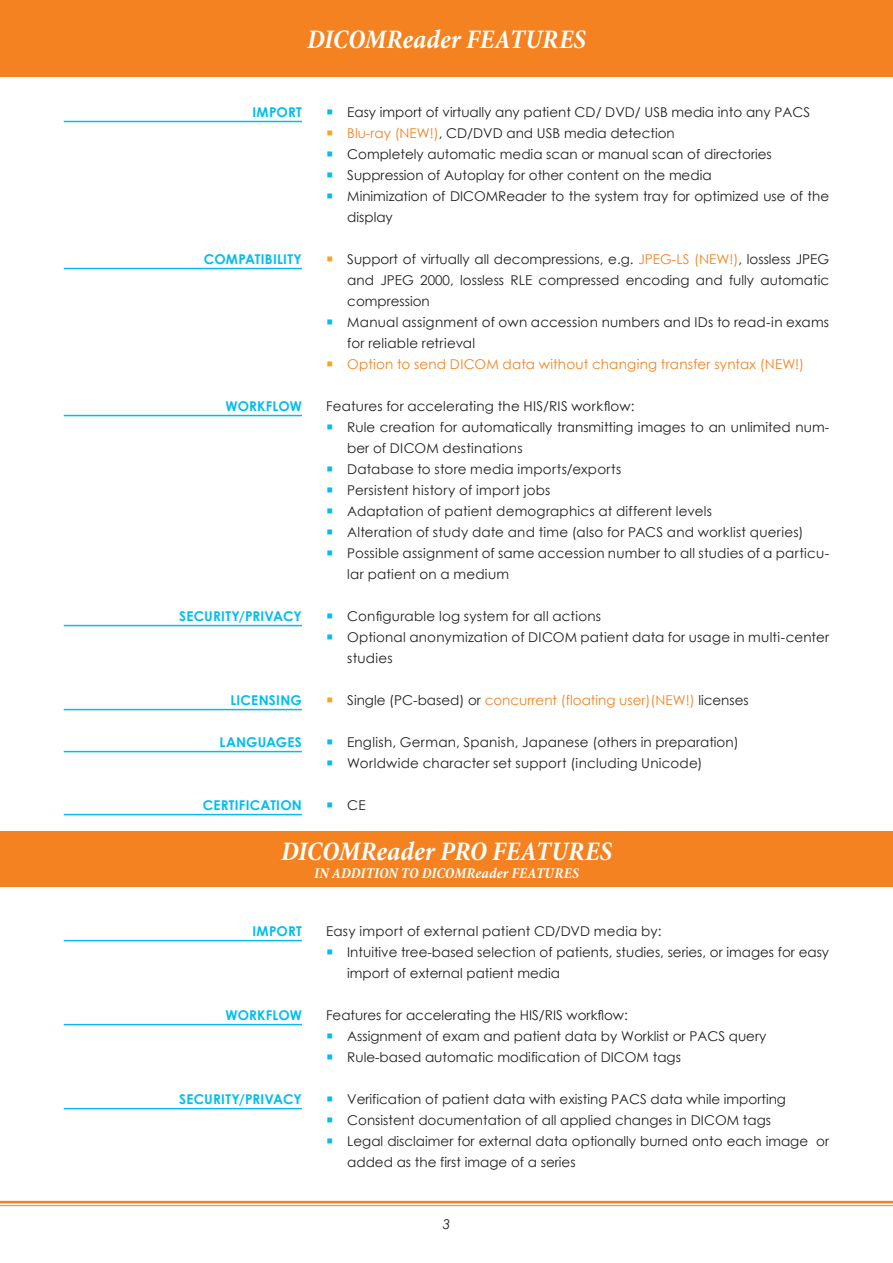
<style>
.page{position:relative;width:893px;height:1263px;background:#fff}
.page>*{position:absolute;margin:0;border:0;box-sizing:border-box;transform-origin:0 0}
.t1{font:italic 700 condensed 27px "Minion Pro";color:#fff}
.t2{font:italic 700 condensed 15px "Minion Pro";letter-spacing:.01em;color:#fff}
.t3{font:13.5px/21px "Century Gothic";color:#231f20}
.t4{font:13.5px/21px "Century Gothic";letter-spacing:.02em;color:#231f20}
.t5{font:13.5px "Century Gothic";color:#f58220}
.t6{font:700 13.5px "Century Gothic";letter-spacing:.015em;color:#01bdf2}
.t7{font:italic 13.5px "Century Gothic";color:#231f20}
.s1{font-size:21px;color:#01bdf2}
.s2{font-size:21px;color:#f9a51b}
.s3{color:#f58220}
.s4{color:#231f20}
</style>
<div class="page">
<hr style="left:0;top:1201px;width:893px;height:2px;background:#f58220">
<hr style="left:0;top:1205px;width:893px;height:1px;background:#f58220">
<div style="left:0;top:0;width:893px;height:77px;background:#f58220"></div>
<div style="left:0;top:831px;width:893px;height:56px;background:#f58220"></div>
<hr style="left:64px;top:121px;width:238px;height:1px;background:#01bdf2">
<hr style="left:64px;top:268px;width:238px;height:1px;background:#01bdf2">
<hr style="left:64px;top:415px;width:238px;height:1px;background:#01bdf2">
<hr style="left:64px;top:625px;width:238px;height:1px;background:#01bdf2">
<hr style="left:64px;top:709px;width:238px;height:1px;background:#01bdf2">
<hr style="left:64px;top:751px;width:238px;height:1px;background:#01bdf2">
<hr style="left:64px;top:814px;width:238px;height:1px;background:#01bdf2">
<hr style="left:64px;top:940px;width:238px;height:1px;background:#01bdf2">
<hr style="left:64px;top:1024px;width:238px;height:1px;background:#01bdf2">
<hr style="left:64px;top:1108px;width:238px;height:1px;background:#01bdf2">
<h1 class="t1" style="left:307px;top:21px;width:280px">DICOMReader FEATURES</h1>
<p class="t6" style="left:252px;top:102px;width:51px">IMPORT</p>
<p class="t6" style="left:204px;top:249px;width:99px">COMPATIBILITY</p>
<p class="t6" style="left:225px;top:396px;width:78px">WORKFLOW</p>
<p class="t6" style="left:179px;top:606px;width:124px">SECURITY/PRIVACY</p>
<p class="t6" style="left:230px;top:690px;width:73px">LICENSING</p>
<p class="t6" style="left:220px;top:732px;width:84px">LANGUAGES</p>
<p class="t6" style="left:203px;top:795px;width:101px">CERTIFICATION</p>
<p class="t3" style="left:326px;top:101px;width:486px"><span class="s1">▪</span> Easy import of virtually any patient CD/ DVD/ USB media into any PACS</p>
<p class="t3" style="left:326px;top:122px;width:350px"><span class="s2">▪</span> <span class="s3">Blu-ray (NEW!)</span>, CD/DVD and USB media detection</p>
<p class="t3" style="left:326px;top:143px;width:447px"><span class="s1">▪</span> Completely automatic media scan or manual scan of directories</p>
<p class="t3" style="left:326px;top:164px;width:387px"><span class="s1">▪</span> Suppression of Autoplay for other content on the media</p>
<p class="t3" style="left:347px;top:185px;width:483px;text-indent:-21px"><span class="s1">▪</span> Minimization of DICOMReader to the system tray for optimized use of the display</p>
<p class="t3" style="left:347px;top:248px;width:483px;text-align:justify;text-indent:-21px"><span class="s2">▪</span> Support of virtually all decompressions, e.g. <span class="s3">JPEG-LS (NEW!)</span>, lossless JPEG and JPEG 2000, lossless RLE compressed encoding and fully automatic compression</p>
<p class="t4" style="left:347px;top:311px;width:483px;text-indent:-21px"><span class="s1">▪</span> Manual assignment of own accession numbers and IDs to read-in exams for reliable retrieval</p>
<p class="t5" style="left:326px;top:355px;width:479px"><span class="s2">▪</span> Option to send DICOM data without changing transfer syntax (NEW!)</p>
<p class="t3" style="left:326px;top:395px;width:310px">Features for accelerating the HIS/RIS workflow:</p>
<p class="t3" style="left:347px;top:416px;width:483px;text-indent:-21px"><span class="s1">▪</span> Rule creation for automatically transmitting images to an unlimited num&shy;ber of DICOM destinations</p>
<p class="t4" style="left:326px;top:458px;width:297px"><span class="s1">▪</span> Database to store media imports/exports</p>
<p class="t4" style="left:326px;top:479px;width:226px"><span class="s1">▪</span> Persistent history of import jobs</p>
<p class="t3" style="left:326px;top:500px;width:388px"><span class="s1">▪</span> Adaptation of patient demographics at different levels</p>
<p class="t4" style="left:326px;top:521px;width:479px"><span class="s1">▪</span> Alteration of study date and time (also for PACS and worklist queries)</p>
<p class="t4" style="left:347px;top:542px;width:483px;text-indent:-21px"><span class="s1">▪</span> Possible assignment of same accession number to all studies of a particu&shy;lar patient on a medium</p>
<p class="t4" style="left:326px;top:605px;width:277px"><span class="s1">▪</span> Configurable log system for all actions</p>
<p class="t3" style="left:347px;top:626px;width:483px;text-indent:-21px"><span class="s1">▪</span> Optional anonymization of DICOM patient data for usage in multi-center studies</p>
<p class="t5" style="left:326px;top:691px;width:424px"><span class="s2">▪</span> <span class="s4">Single (PC-based) or</span> concurrent (floating user)(NEW!) <span class="s4">licenses</span></p>
<p class="t3" style="left:326px;top:731px;width:414px"><span class="s1">▪</span> English, German, Spanish, Japanese (others in preparation)</p>
<p class="t3" style="left:326px;top:752px;width:378px"><span class="s1">▪</span> Worldwide character set support (including Unicode)</p>
<p class="t3" style="left:326px;top:794px;width:41px"><span class="s1">▪</span> CE</p>
<h1 class="t1" style="left:281px;top:832px;width:332px">DICOMReader PRO FEATURES</h1>
<p class="t2" style="left:314px;top:863px;width:266px">IN ADDITION TO DICOMReader FEATURES</p>
<p class="t6" style="left:252px;top:921px;width:51px">IMPORT</p>
<p class="t6" style="left:225px;top:1005px;width:78px">WORKFLOW</p>
<p class="t6" style="left:179px;top:1089px;width:124px">SECURITY/PRIVACY</p>
<p class="t3" style="left:326px;top:920px;width:337px">Easy import of external patient CD/DVD media by:</p>
<p class="t3" style="left:347px;top:941px;width:483px;text-indent:-21px"><span class="s1">▪</span> Intuitive tree-based selection of patients, studies, series, or images for easy import of external patient media</p>
<p class="t3" style="left:326px;top:1004px;width:303px">Features for accelerating the HIS/RIS workflow:</p>
<p class="t3" style="left:326px;top:1025px;width:442px"><span class="s1">▪</span> Assignment of exam and patient data by Worklist or PACS query</p>
<p class="t3" style="left:326px;top:1046px;width:356px"><span class="s1">▪</span> Rule-based automatic modification of DICOM tags</p>
<p class="t3" style="left:326px;top:1088px;width:461px"><span class="s1">▪</span> Verification of patient data with existing PACS data while importing</p>
<p class="t3" style="left:326px;top:1109px;width:446px"><span class="s1">▪</span> Consistent documentation of all applied changes in DICOM tags</p>
<p class="t3" style="left:347px;top:1130px;width:483px;text-indent:-21px"><span class="s1">▪</span> Legal disclaimer for external data optionally burned onto each image or added as the first image of a series</p>
<p class="t7" style="left:443px;top:1214px;width:9px">3</p>
</div>
